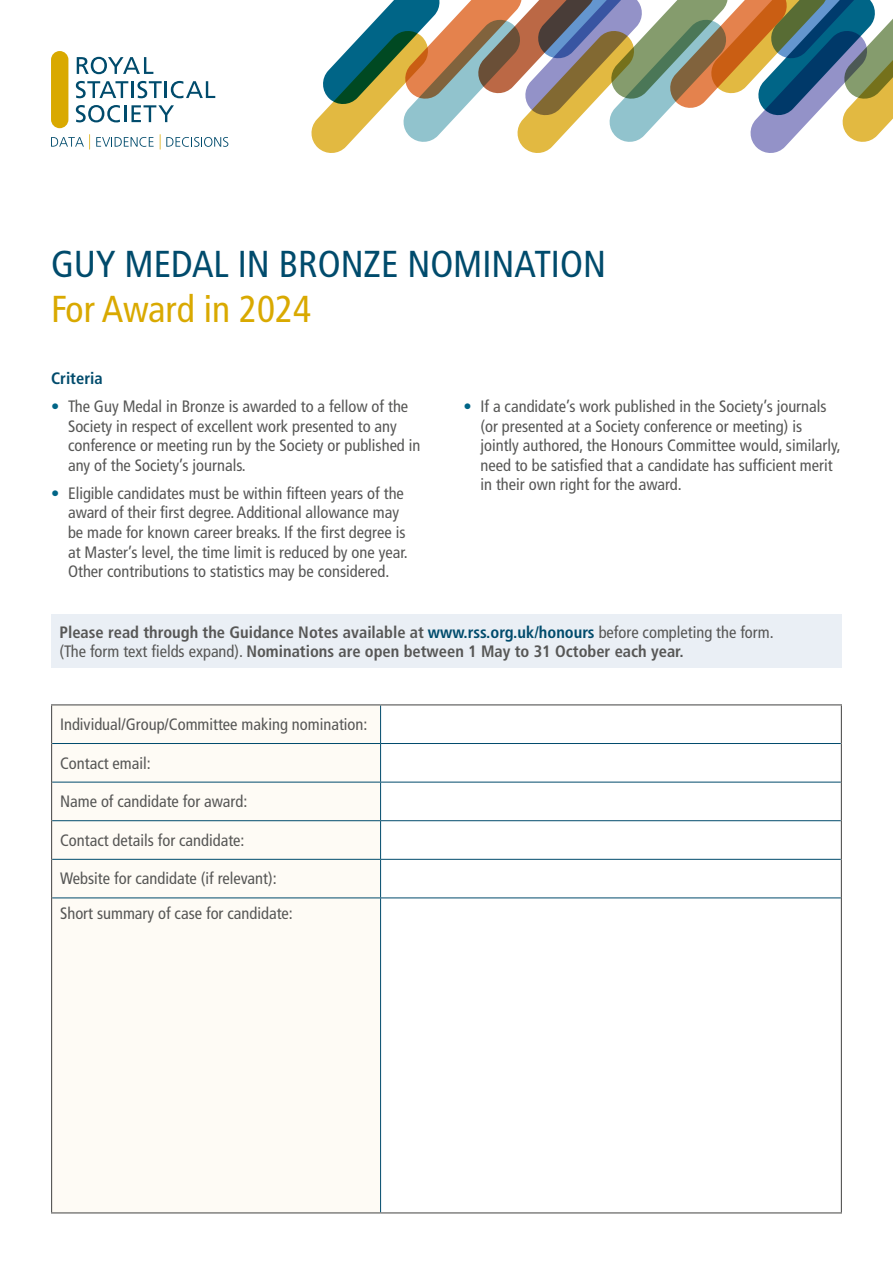
<style>
.page{position:relative;width:893px;height:1263px;background:#fff}
.page>*{position:absolute;margin:0;border:0;box-sizing:border-box;transform-origin:0 0}
.t1{font:condensed 37.5px/45px "Frutiger LT Std";color:#004b6c}
.t2{font:condensed 16.5px/19.5px "Frutiger LT Std";color:#575756}
.t3{font:700 condensed 16.5px/19.5px "Frutiger LT Std";color:#575756}
.t4{font:700 condensed 16.5px "Frutiger LT Std";color:#004b6c}
.s1{color:#d9a900}
.s2{color:#006587}
.s3{color:#004b6c}
.s4{font-weight:400}
</style>
<div class="page">
<svg style="left:77px;top:57px;width:76px;height:17px"></svg>
<svg style="left:76px;top:81px;width:52px;height:17px"></svg>
<hr style="left:131px;top:81px;width:3px;height:17px;background:#004b6c">
<svg style="left:137px;top:81px;width:78px;height:17px"></svg>
<svg style="left:76px;top:105px;width:98px;height:17px"></svg>
<div style="left:51px;top:51px;width:17px;height:77px;background:#d9a900;border-radius:9px"></div>
<svg style="left:51px;top:134px;width:39px;height:16px"></svg>
<svg style="left:96px;top:137px;width:58px;height:10px"></svg>
<svg style="left:160px;top:134px;width:68px;height:16px"></svg>
<div style="left:51px;top:614px;width:791px;height:54px;background:#eaeff5"></div>
<svg style="left:311px;top:0;width:582px;height:153px"></svg>
<svg style="left:52px;top:705px;width:328px;height:507px;fill:#fefbf5"></svg>
<hr style="left:380px;top:705px;width:1px;height:38px;background:#004b6c">
<hr style="left:52px;top:743px;width:329px;height:1px;background:#004b6c">
<hr style="left:381px;top:743px;width:460px;height:1px;background:#004b6c">
<hr style="left:380px;top:744px;width:1px;height:38px;background:#004b6c">
<hr style="left:52px;top:782px;width:329px;height:1px;background:#004b6c">
<hr style="left:381px;top:782px;width:460px;height:1px;background:#004b6c">
<hr style="left:380px;top:782px;width:1px;height:38px;background:#004b6c">
<hr style="left:52px;top:820px;width:329px;height:1px;background:#004b6c">
<hr style="left:381px;top:820px;width:460px;height:1px;background:#004b6c">
<hr style="left:380px;top:821px;width:1px;height:38px;background:#004b6c">
<hr style="left:52px;top:859px;width:329px;height:1px;background:#004b6c">
<hr style="left:381px;top:859px;width:460px;height:1px;background:#004b6c">
<hr style="left:380px;top:860px;width:1px;height:37px;background:#004b6c">
<hr style="left:52px;top:897px;width:329px;height:1px;background:#004b6c">
<hr style="left:381px;top:897px;width:460px;height:1px;background:#004b6c">
<hr style="left:380px;top:898px;width:1px;height:314px;background:#004b6c">
<hr style="left:51px;top:704px;width:330px;height:1px;background:#575756">
<hr style="left:51px;top:705px;width:1px;height:38px;background:#575756">
<hr style="left:381px;top:704px;width:461px;height:1px;background:#575756">
<hr style="left:841px;top:705px;width:1px;height:38px;background:#575756">
<hr style="left:51px;top:743px;width:1px;height:39px;background:#575756">
<hr style="left:841px;top:743px;width:1px;height:39px;background:#575756">
<hr style="left:51px;top:782px;width:1px;height:39px;background:#575756">
<hr style="left:841px;top:782px;width:1px;height:39px;background:#575756">
<hr style="left:51px;top:821px;width:1px;height:38px;background:#575756">
<hr style="left:841px;top:821px;width:1px;height:38px;background:#575756">
<hr style="left:51px;top:859px;width:1px;height:39px;background:#575756">
<hr style="left:841px;top:859px;width:1px;height:39px;background:#575756">
<hr style="left:51px;top:898px;width:1px;height:314px;background:#575756">
<hr style="left:841px;top:898px;width:1px;height:314px;background:#575756">
<hr style="left:51px;top:1212px;width:330px;height:1px;background:#575756">
<hr style="left:381px;top:1212px;width:461px;height:1px;background:#575756">
<p class="t1" style="left:51px;top:242px;width:556px">GUY MEDAL IN BRONZE NOMINATION<br><span class="s1">For Award in 2024</span></p>
<p class="t4" style="left:51px;top:369px;width:53px">Criteria</p>
<p class="t2" style="left:68px;top:397px;width:354px;text-indent:-17px"><span class="s2">•</span> The Guy Medal in Bronze is awarded to a fellow of the Society in respect of excellent work presented to any conference or meeting run by the Society or published in any of the Society’s journals.</p>
<p class="t2" style="left:68px;top:484px;width:341px;text-indent:-17px"><span class="s2">•</span> Eligible candidates must be within fifteen years of the award of their first degree. Additional allowance may be made for known career breaks. If the first degree is at Master’s level, the time limit is reduced by one year.<br>Other contributions to statistics may be considered.</p>
<p class="t2" style="left:480px;top:397px;width:362px;text-indent:-17px"><span class="s2">•</span> If a candidate’s work published in the Society’s journals (or presented at a Society conference or meeting) is jointly authored, the Honours Committee would, similarly, need to be satisfied that a candidate has sufficient merit in their own right for the award.</p>
<p class="t3" style="left:60px;top:622px;width:716px">Please read through the Guidance Notes available at <span class="s3">www.rss.org.uk/honours</span> <span class="s4">before completing the form. (The form text fields expand).</span> Nominations are open between 1 May to 31 October each year.</p>
<p class="t2" style="left:60px;top:715px;width:309px">Individual/Group/Committee making nomination:</p>
<p class="t2" style="left:60px;top:753px;width:92px">Contact email:</p>
<p class="t2" style="left:60px;top:792px;width:189px">Name of candidate for award:</p>
<p class="t2" style="left:60px;top:830px;width:186px">Contact details for candidate:</p>
<p class="t2" style="left:60px;top:869px;width:218px">Website for candidate (if relevant):</p>
<p class="t2" style="left:60px;top:903px;width:234px">Short summary of case for candidate:</p>
</div>
